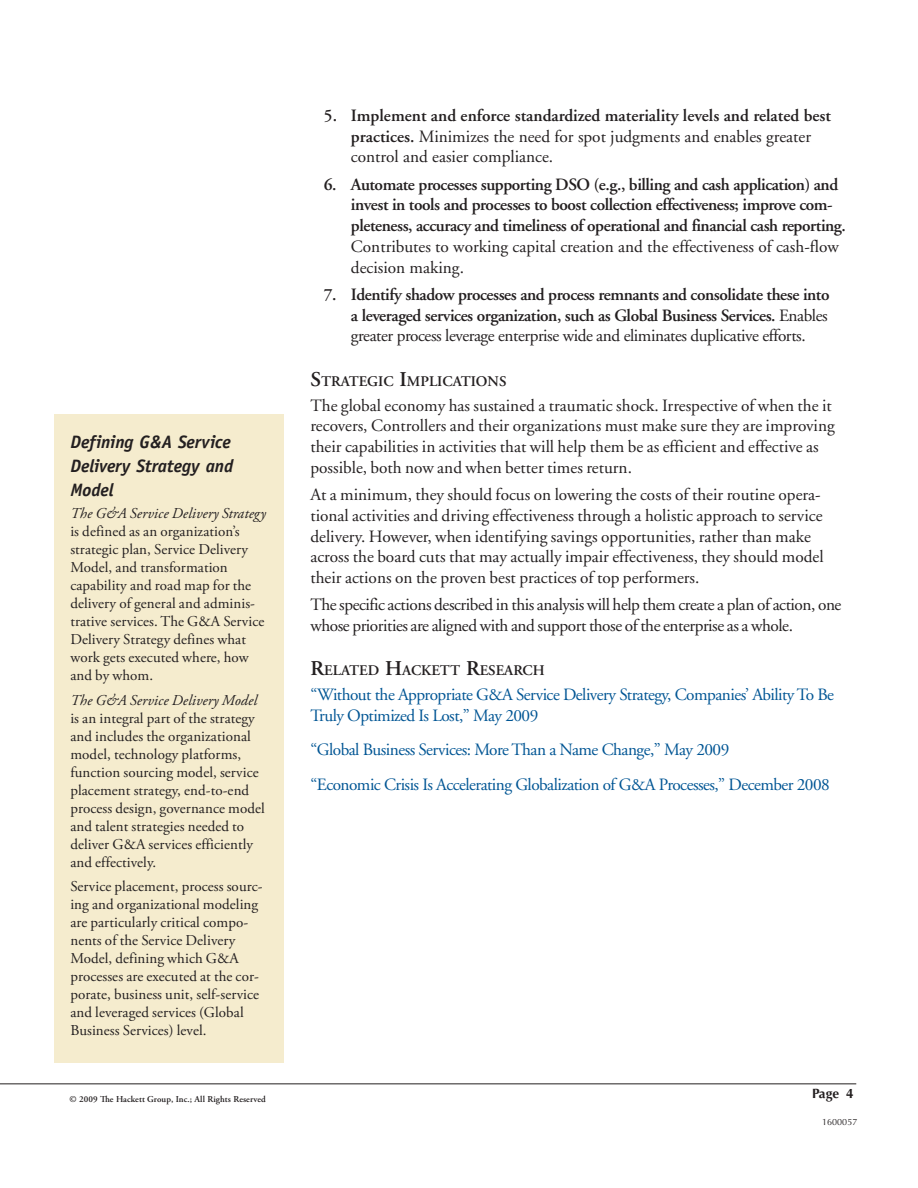
<style>
.page{position:relative;width:918px;height:1188px;background:#fff}
.page>*{position:absolute;margin:0;border:0;box-sizing:border-box;transform-origin:0 0}
.t1{font:italic 700 18px/24px "Officina Sans";letter-spacing:-.005em;color:#231f20}
.t2{font:17.25px/20.7px "Adobe Garamond";color:#231f20}
.t3{font:600 17.25px/20.7px "Adobe Garamond";letter-spacing:-.025em;color:#231f20}
.t4{font:17.25px/20.7px "Adobe Garamond";letter-spacing:-.03em;color:#005594}
.t5{font:17.25px/20.7px "Adobe Garamond";letter-spacing:-.025em;color:#231f20}
.t6{font:15px/18px "Adobe Garamond Pro";letter-spacing:.005em;color:#231f20}
.t7{font:italic 15px "Adobe Garamond Pro";letter-spacing:.005em;color:#231f20}
.t8{font:600 14.7px "Adobe Garamond";color:#231f20}
.t9{font:700 13.5px "Optima";color:#231f20}
.t10{font:600 9px "Adobe Garamond Pro";letter-spacing:.01em;color:#231f20}
.t11{font:9px "Optima";color:#231f20}
.s1{font-family:"Adobe Garamond Pro";font-weight:600}
.s2{font-weight:600}
.s3{font-family:"Adobe Garamond Pro"}
.s4{font-weight:400}
.s5{font-size:21px}
</style>
<div class="page">
<hr style="left:0;top:1083px;width:856px;height:1px;background:#231f20">
<div style="left:54px;top:414px;width:229px;height:648px;background:#f5ecce"></div>
<p class="t1" style="left:70px;top:429px;width:165px">Defining G&amp;A Service<br>Delivery Strategy and<br>Model</p>
<p class="t7" style="left:70px;top:504px;width:197px">The G&amp;A Service Delivery Strategy</p>
<p class="t6" style="left:70px;top:523px;width:196px">is defined as an organization’s strategic plan, Service Delivery<br>Model, and transformation capability and road map for the delivery of general and adminis&shy;trative services. The G&amp;A Service<br>Delivery Strategy defines what work gets executed where, how and by whom.</p>
<p class="t7" style="left:70px;top:691px;width:188px">The G&amp;A Service Delivery Model</p>
<p class="t6" style="left:70px;top:709px;width:196px">is an integral part of the strategy and includes the organizational model, technology platforms, function sourcing model, service placement strategy, end-to-end process design, governance model and talent strategies needed to deliver G&amp;A services efficiently and effectively.</p>
<p class="t6" style="left:70px;top:878px;width:194px">Service placement, process sourc&shy;ing and organizational modeling are particularly critical compo&shy;nents of the Service Delivery<br>Model, defining which G&amp;A processes are executed at the cor&shy;porate, business unit, self-service and leveraged services (Global<br>Business Services) level.</p>
<p class="t10" style="left:69px;top:1094px;width:198px">© 2009 The Hackett Group, Inc.; All Rights Reserved</p>
<p class="t2" style="left:351px;top:106px;width:482px;text-indent:-27px"><span class="s1">5.</span> <span class="s2">Implement and enforce standardized materiality levels and related best practices.</span> Minimizes the need for spot judgments and enables greater control and easier compliance.</p>
<p class="t3" style="left:351px;top:174px;width:497px;text-indent:-27px"><span class="s3">6.</span> Automate processes supporting DSO (e.g., billing and cash application) and invest in tools and processes to boost collection effectiveness; improve com&shy;pleteness, accuracy and timeliness of operational and financial cash reporting.</p>
<p class="t2" style="left:351px;top:236px;width:489px">Contributes to working capital creation and the effectiveness of cash-flow decision making.</p>
<p class="t3" style="left:351px;top:285px;width:480px;text-align:justify;text-indent:-27px"><span class="s3">7.</span> Identify shadow processes and process remnants and consolidate these into a leveraged services organization, such as Global Business Services. <span class="s4">Enables greater process leverage enterprise wide and eliminates duplicative efforts.</span></p>
<p class="t8" style="left:310px;top:373px;width:196px"><span class="s5">S</span>TRATEGIC <span class="s5">I</span>MPLICATIONS</p>
<p class="t2" style="left:310px;top:395px;width:526px">The global economy has sustained a traumatic shock. Irrespective of when the it recovers, Controllers and their organizations must make sure they are improving their capabilities in activities that will help them be as efficient and effective as possible, both now and when better times return.</p>
<p class="t2" style="left:310px;top:485px;width:515px">At a minimum, they should focus on lowering the costs of their routine opera&shy;tional activities and driving effectiveness through a holistic approach to service delivery. However, when identifying savings opportunities, rather than make across the board cuts that may actually impair effectiveness, they should model their actions on the proven best practices of top performers.</p>
<p class="t5" style="left:310px;top:595px;width:533px">The specific actions described in this analysis will help them create a plan of action, one whose priorities are aligned with and support those of the enterprise as a whole.</p>
<p class="t8" style="left:310px;top:663px;width:236px"><span class="s5">R</span>ELATED <span class="s5">H</span>ACKETT <span class="s5">R</span>ESEARCH</p>
<p class="t4" style="left:310px;top:685px;width:525px">“Without the Appropriate G&amp;A Service Delivery Strategy, Companies’ Ability To Be<br>Truly Optimized Is Lost,” May 2009</p>
<p class="t4" style="left:310px;top:733px;width:521px;line-height:34.2px">“Global Business Services: More Than a Name Change,” May 2009<br>“Economic Crisis Is Accelerating Globalization of G&amp;A Processes,” December 2008</p>
<p class="t9" style="left:812px;top:1085px;width:43px">Page 4</p>
<p class="t11" style="left:822px;top:1117px;width:37px">1600057</p>
</div>
